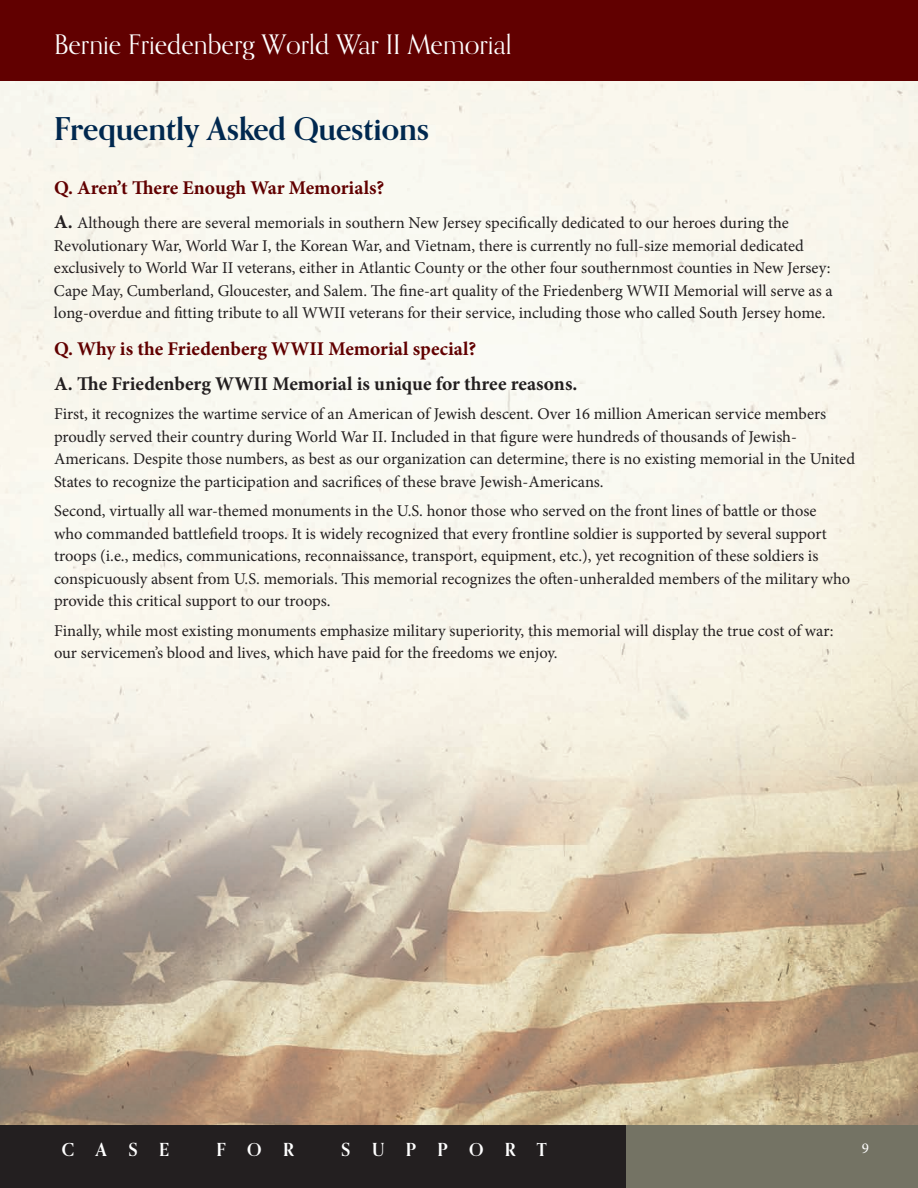
<style>
.page{position:relative;width:918px;height:1188px;background:#fff}
.page>*{position:absolute;margin:0;border:0;box-sizing:border-box;transform-origin:0 0}
.t1{font:700 31.5px "Orpheus Pro";color:#00284f}
.t2{font:27px "Orpheus Pro";color:#fff}
.t3{font:700 19.5px "Minion Pro";color:#610000}
.t4{font:700 19.5px "Minion Pro";color:#231f20}
.t5{font:700 18px "Orpheus Pro";letter-spacing:1.19em;color:#fff}
.t6{font:16.5px/22.5px "Minion Pro";color:#231f20}
.t7{font:15px "Minion Pro";color:#fff}
.s1{font-weight:700;font-size:19.5px}
</style>
<div class="page">
<img style="left:0;top:81px;width:918px;height:1044px">
<div style="left:0;top:0;width:918px;height:81px;background:#610000"></div>
<div style="left:625px;top:1125px;width:293px;height:63px;background:#747364"></div>
<div style="left:0;top:1125px;width:625px;height:63px;background:#231f20"></div>
<h2 class="t2" style="left:54px;top:28px;width:459px">Bernie Friedenberg World War II Memorial</h2>
<h1 class="t1" style="left:54px;top:109px;width:377px">Frequently Asked Questions</h1>
<p class="t3" style="left:54px;top:175px;width:332px">Q. Aren’t There Enough War Memorials?</p>
<p class="t6" style="left:54px;top:212px;width:780px"><span class="s1">A.</span> Although there are several memorials in southern New Jersey specifically dedicated to our heroes during the Revolutionary War, World War I, the Korean War, and Vietnam, there is currently no full-size memorial dedicated exclusively to World War II veterans, either in Atlantic County or the other four southernmost counties in New Jersey:<br>Cape May, Cumberland, Gloucester, and Salem. The fine-art quality of the Friedenberg WWII Memorial will serve as a long-overdue and fitting tribute to all WWII veterans for their service, including those who called South Jersey home.</p>
<p class="t3" style="left:54px;top:335px;width:424px">Q. Why is the Friedenberg WWII Memorial special?</p>
<p class="t4" style="left:54px;top:370px;width:525px">A. The Friedenberg WWII Memorial is unique for three reasons.</p>
<p class="t6" style="left:54px;top:403px;width:803px">First, it recognizes the wartime service of an American of Jewish descent. Over 16 million American service members proudly served their country during World War II. Included in that figure were hundreds of thousands of Jewish-Americans. Despite those numbers, as best as our organization can determine, there is no existing memorial in the United States to recognize the participation and sacrifices of these brave Jewish-Americans.</p>
<p class="t6" style="left:54px;top:500px;width:798px">Second, virtually all war-themed monuments in the U.S. honor those who served on the front lines of battle or those<br>who commanded battlefield troops. It is widely recognized that every frontline soldier is supported by several support troops (i.e., medics, communications, reconnaissance, transport, equipment, etc.), yet recognition of these soldiers is conspicuously absent from U.S. memorials. This memorial recognizes the often-unheralded members of the military who provide this critical support to our troops.</p>
<p class="t6" style="left:54px;top:619px;width:781px">Finally, while most existing monuments emphasize military superiority, this memorial will display the true cost of war: our servicemen’s blood and lives, which have paid for the freedoms we enjoy.</p>
<p class="t5" style="left:62px;top:1139px;width:109px">CASE</p>
<p class="t5" style="left:217px;top:1139px;width:79px">FOR</p>
<p class="t5" style="left:341px;top:1139px;width:207px">SUPPORT</p>
<p class="t7" style="left:862px;top:1139px;width:9px">9</p>
</div>
